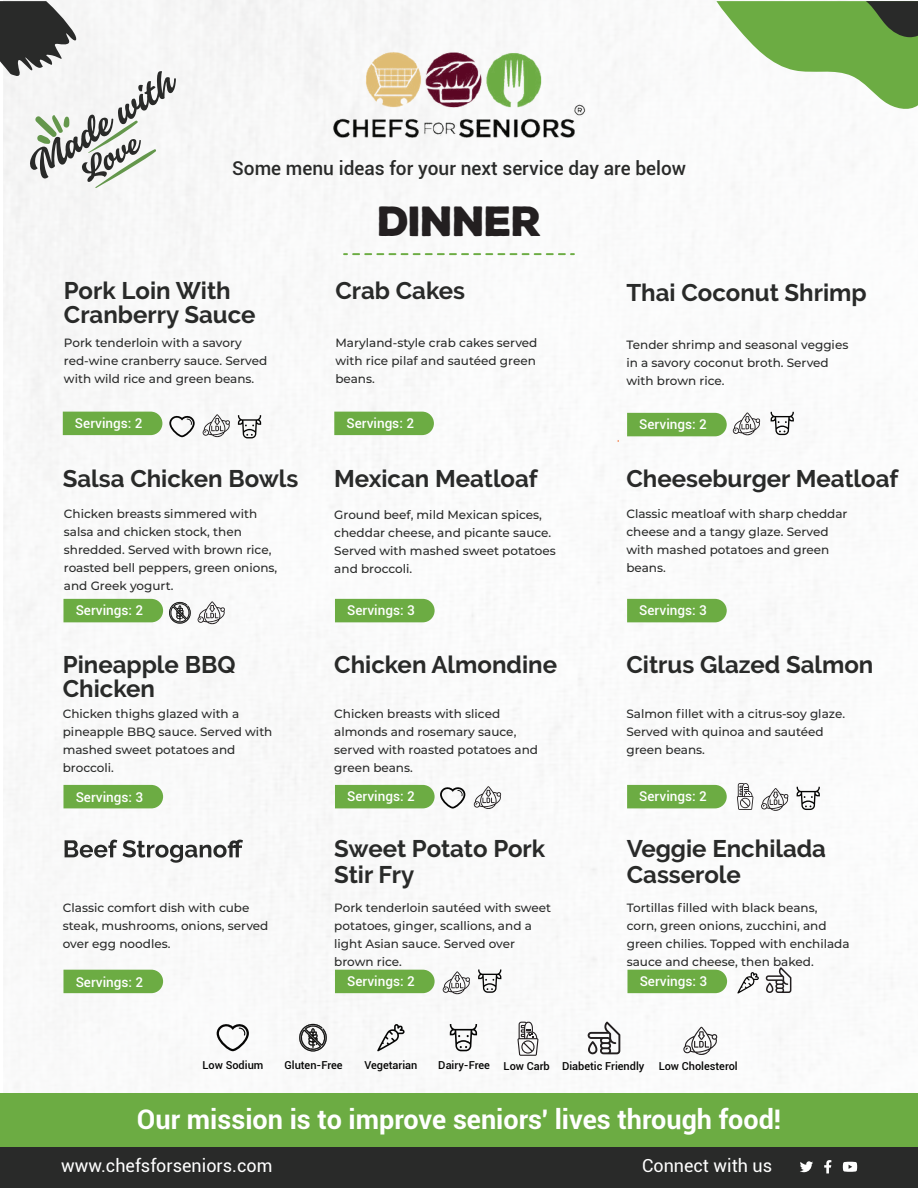
<style>
.page{position:relative;width:918px;height:1188px;background:#fff}
.page>*{position:absolute;margin:0;border:0;box-sizing:border-box;transform-origin:0 0}
.t1{font:900 40.8px "Nexa Rust Sans";letter-spacing:-.04em;color:#231f20}
.t2{font:700 27px "Roboto";color:#fff}
.t3{font:700 24px/24px "Raleway";color:#292a29}
.t4{font:500 19.05px "Roboto";color:#292a29}
.t5{font:18px "Roboto";color:#fff}
.t6{font:500 13.5px "Roboto";color:#fff}
.t7{font:500 12px/18px "Montserrat";color:#292a29}
.t8{font:500 10.95px "Roboto";color:#050504}
</style>
<div class="page">
<img style="left:3px;top:0;width:915px;height:1094px">
<svg style="left:353px;top:253px;width:221px;height:2px"></svg>
<svg style="left:716px;top:1px;width:202px;height:111px"></svg>
<img style="left:333px;top:50px;width:252px;height:88px">
<div style="left:0;top:1147px;width:918px;height:41px;background:#292a29"></div>
<div style="left:0;top:1094px;width:918px;height:53px;background:#6cac43"></div>
<svg style="left:800px;top:1161px;width:13px;height:11px"></svg>
<svg style="left:824px;top:1160px;width:7px;height:13px"></svg>
<svg style="left:843px;top:1162px;width:14px;height:10px"></svg>
<svg style="left:0;top:1px;width:176px;height:187px"></svg>
<div style="left:63px;top:599px;width:100px;height:23px;background:#6cac43"></div>
<div style="left:335px;top:599px;width:100px;height:23px;background:#6cac43"></div>
<div style="left:627px;top:599px;width:100px;height:23px;background:#6cac43"></div>
<div style="left:63px;top:785px;width:100px;height:23px;background:#6cac43"></div>
<div style="left:627px;top:785px;width:100px;height:23px;background:#6cac43"></div>
<svg style="left:65px;top:840px;width:178px;height:23px"></svg>
<div style="left:63px;top:970px;width:100px;height:23px;background:#6cac43"></div>
<div style="left:335px;top:970px;width:100px;height:23px;background:#6cac43"></div>
<div style="left:627px;top:970px;width:100px;height:23px;background:#6cac43"></div>
<div style="left:63px;top:412px;width:99px;height:23px;background:#6cac43"></div>
<div style="left:334px;top:412px;width:100px;height:23px;background:#6cac43"></div>
<svg style="left:238px;top:415px;width:23px;height:23px"></svg>
<svg style="left:169px;top:415px;width:26px;height:22px"></svg>
<svg style="left:771px;top:412px;width:23px;height:23px"></svg>
<svg style="left:169px;top:602px;width:22px;height:22px"></svg>
<svg style="left:335px;top:785px;width:130px;height:24px"></svg>
<svg style="left:797px;top:787px;width:23px;height:23px"></svg>
<svg style="left:737px;top:783px;width:16px;height:27px"></svg>
<svg style="left:478px;top:970px;width:23px;height:23px"></svg>
<svg style="left:737px;top:972px;width:22px;height:22px"></svg>
<svg style="left:766px;top:967px;width:25px;height:26px"></svg>
<svg style="left:450px;top:1024px;width:27px;height:27px"></svg>
<svg style="left:217px;top:1023px;width:32px;height:28px"></svg>
<svg style="left:299px;top:1024px;width:28px;height:28px"></svg>
<svg style="left:377px;top:1024px;width:28px;height:27px"></svg>
<svg style="left:588px;top:1022px;width:32px;height:33px"></svg>
<svg style="left:683px;top:1027px;width:35px;height:28px"></svg>
<svg style="left:517px;top:1021px;width:21px;height:35px"></svg>
<svg style="left:202px;top:414px;width:28px;height:23px"></svg>
<svg style="left:197px;top:601px;width:28px;height:23px"></svg>
<svg style="left:473px;top:786px;width:28px;height:23px"></svg>
<svg style="left:761px;top:788px;width:28px;height:23px"></svg>
<svg style="left:442px;top:971px;width:28px;height:23px"></svg>
<svg style="left:627px;top:412px;width:133px;height:24px"></svg>
<h3 class="t4" style="left:232px;top:155px;width:455px">Some menu ideas for your next service day are below</h3>
<h1 class="t1" style="left:377px;top:194px;width:166px">DINNER</h1>
<h3 class="t3" style="left:64px;top:279px;width:193px">Pork Loin With<br>Cranberry Sauce</h3>
<h3 class="t3" style="left:335px;top:279px;width:131px">Crab Cakes</h3>
<h3 class="t3" style="left:626px;top:280px;width:242px">Thai Coconut Shrimp</h3>
<p class="t7" style="left:64px;top:333px;width:205px">Pork tenderloin with a savory red-wine cranberry sauce. Served with wild rice and green beans.</p>
<p class="t7" style="left:335px;top:333px;width:203px">Maryland-style crab cakes served with rice pilaf and sautéed green beans.</p>
<p class="t7" style="left:626px;top:335px;width:223px">Tender shrimp and seasonal veggies in a savory coconut broth. Served with brown rice.</p>
<p class="t6" style="left:75px;top:413px;width:69px">Servings: 2</p>
<p class="t6" style="left:346px;top:413px;width:69px">Servings: 2</p>
<p class="t6" style="left:639px;top:415px;width:69px">Servings: 2</p>
<h3 class="t3" style="left:63px;top:466px;width:237px">Salsa Chicken Bowls</h3>
<h3 class="t3" style="left:334px;top:466px;width:205px">Mexican Meatloaf</h3>
<h3 class="t3" style="left:626px;top:466px;width:274px">Cheeseburger Meatloaf</h3>
<p class="t7" style="left:64px;top:504px;width:215px">Chicken breasts simmered with salsa and chicken stock, then shredded. Served with brown rice, roasted bell peppers, green onions, and Greek yogurt.</p>
<p class="t7" style="left:334px;top:505px;width:223px">Ground beef, mild Mexican spices, cheddar cheese, and picante sauce.<br>Served with mashed sweet potatoes and broccoli.</p>
<p class="t7" style="left:626px;top:504px;width:223px">Classic meatloaf with sharp cheddar cheese and a tangy glaze. Served with mashed potatoes and green beans.</p>
<p class="t6" style="left:76px;top:601px;width:69px">Servings: 2</p>
<p class="t6" style="left:347px;top:601px;width:69px">Servings: 3</p>
<p class="t6" style="left:639px;top:601px;width:69px">Servings: 3</p>
<h3 class="t3" style="left:63px;top:652px;width:174px">Pineapple BBQ<br>Chicken</h3>
<h3 class="t3" style="left:334px;top:652px;width:224px">Chicken Almondine</h3>
<h3 class="t3" style="left:626px;top:652px;width:249px">Citrus Glazed Salmon</h3>
<p class="t7" style="left:63px;top:704px;width:211px">Chicken thighs glazed with a pineapple BBQ sauce. Served with mashed sweet potatoes and broccoli.</p>
<p class="t7" style="left:334px;top:704px;width:205px">Chicken breasts with sliced almonds and rosemary sauce, served with roasted potatoes and green beans.</p>
<p class="t7" style="left:626px;top:704px;width:220px">Salmon fillet with a citrus-soy glaze.<br>Served with quinoa and sautéed green beans.</p>
<p class="t6" style="left:76px;top:788px;width:69px">Servings: 3</p>
<p class="t6" style="left:347px;top:787px;width:69px">Servings: 2</p>
<p class="t6" style="left:639px;top:787px;width:69px">Servings: 2</p>
<h3 class="t3" style="left:334px;top:836px;width:212px;line-height:25.7px">Sweet Potato Pork<br>Stir Fry</h3>
<h3 class="t3" style="left:627px;top:836px;width:201px;line-height:25.7px">Veggie Enchilada<br>Casserole</h3>
<p class="t7" style="left:63px;top:898px;width:207px">Classic comfort dish with cube steak, mushrooms, onions, served over egg noodles.</p>
<p class="t7" style="left:334px;top:898px;width:218px">Pork tenderloin sautéed with sweet potatoes, ginger, scallions, and a light Asian sauce. Served over brown rice.</p>
<p class="t7" style="left:627px;top:898px;width:224px">Tortillas filled with black beans, corn, green onions, zucchini, and green chilies. Topped with enchilada sauce and cheese, then baked.</p>
<p class="t6" style="left:76px;top:973px;width:69px">Servings: 2</p>
<p class="t6" style="left:347px;top:971px;width:69px">Servings: 2</p>
<p class="t6" style="left:640px;top:971px;width:69px">Servings: 3</p>
<p class="t8" style="left:202px;top:1057px;width:62px">Low Sodium</p>
<p class="t8" style="left:284px;top:1057px;width:60px">Gluten-Free</p>
<p class="t8" style="left:364px;top:1057px;width:55px">Vegetarian</p>
<p class="t8" style="left:438px;top:1057px;width:113px">Dairy-Free Low Carb</p>
<p class="t8" style="left:562px;top:1059px;width:84px">Diabetic Friendly</p>
<p class="t8" style="left:659px;top:1059px;width:81px">Low Cholesterol</p>
<h2 class="t2" style="left:137px;top:1100px;width:646px">Our mission is to improve seniors' lives through food!</h2>
<h3 class="t5" style="left:61px;top:1153px;width:213px">www.chefsforseniors.com</h3>
<h3 class="t5" style="left:642px;top:1153px;width:132px">Connect with us</h3>
</div>
